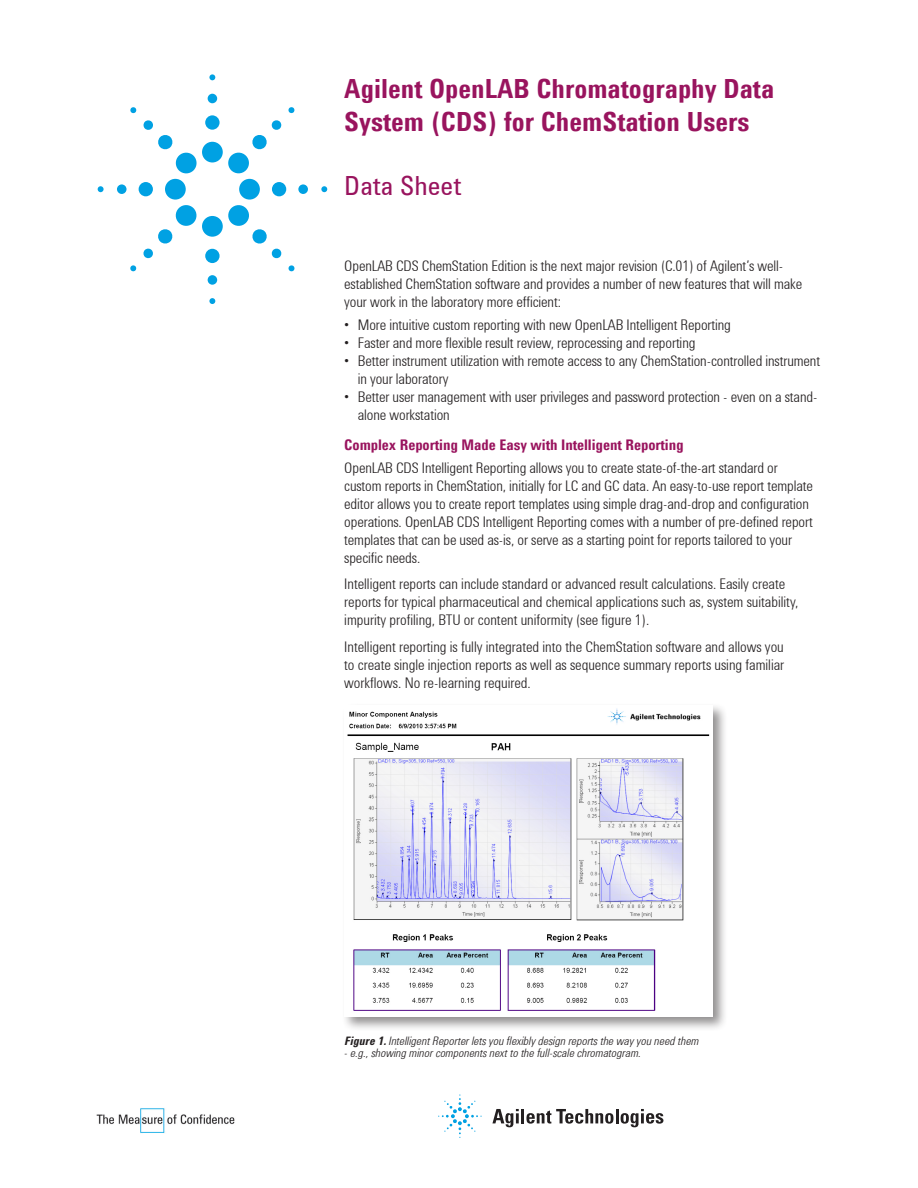
<style>
.page{position:relative;width:918px;height:1188px;background:#fff}
.page>*{position:absolute;margin:0;border:0;box-sizing:border-box;transform-origin:0 0}
.t1{font:700 27px/32.4px "Agilent Cond TT";color:#99145e}
.t2{font:27px "Agilent Cond TT";color:#99145e}
.Body_Text{font:300 15px/18px "Agilent Cond TT";letter-spacing:-.005em;color:#231f20}
.Body_Text-2{font:700 15px "Agilent Cond TT";letter-spacing:-.005em;color:#99145e}
.Body_Text-3{font:italic 300 12px "Agilent Cond TT";color:#231f20}
.s1{font-family:"Agilent Condensed CFF";font-weight:700}
</style>
<div class="page">
<svg style="left:492px;top:1109px;width:27px;height:18px"></svg>
<hr style="left:521px;top:1109px;width:3px;height:14px;background:#231f20">
<svg style="left:526px;top:1109px;width:137px;height:18px"></svg>
<svg style="left:438px;top:1095px;width:44px;height:43px"></svg>
<div style="left:202px;top:142px;width:21px;height:20px;background:#00a1e3;border-radius:50%"></div>
<div style="left:205px;top:115px;width:15px;height:15px;background:#00a1e3;border-radius:50%"></div>
<div style="left:208px;top:94px;width:9px;height:9px;background:#00a1e3;border-radius:50%"></div>
<svg style="left:209px;top:74px;width:6px;height:6px"></svg>
<div style="left:239px;top:179px;width:21px;height:21px;background:#00a1e3;border-radius:50%"></div>
<div style="left:272px;top:182px;width:14px;height:14px;background:#00a1e3;border-radius:50%"></div>
<div style="left:298px;top:184px;width:10px;height:10px;background:#00a1e3;border-radius:50%"></div>
<svg style="left:321px;top:186px;width:6px;height:6px"></svg>
<div style="left:202px;top:216px;width:21px;height:21px;background:#00a1e3;border-radius:50%"></div>
<div style="left:205px;top:249px;width:15px;height:14px;background:#00a1e3;border-radius:50%"></div>
<div style="left:208px;top:275px;width:9px;height:10px;background:#00a1e3;border-radius:50%"></div>
<svg style="left:209px;top:298px;width:6px;height:6px"></svg>
<div style="left:165px;top:179px;width:21px;height:21px;background:#00a1e3;border-radius:50%"></div>
<div style="left:139px;top:182px;width:14px;height:14px;background:#00a1e3;border-radius:50%"></div>
<div style="left:117px;top:184px;width:10px;height:10px;background:#00a1e3;border-radius:50%"></div>
<svg style="left:98px;top:186px;width:6px;height:6px"></svg>
<svg style="left:228px;top:120px;width:54px;height:54px"></svg>
<svg style="left:288px;top:107px;width:7px;height:6px"></svg>
<svg style="left:228px;top:205px;width:54px;height:54px"></svg>
<svg style="left:288px;top:265px;width:7px;height:7px"></svg>
<svg style="left:143px;top:205px;width:54px;height:54px"></svg>
<svg style="left:130px;top:265px;width:7px;height:7px"></svg>
<svg style="left:143px;top:120px;width:54px;height:54px"></svg>
<svg style="left:130px;top:107px;width:7px;height:6px"></svg>
<img style="left:96px;top:1108px;width:139px;height:25px">
<div style="left:341px;top:703px;width:387px;height:329px;background:#231f20;opacity:.5"></div>
<img style="left:344px;top:706px;width:368px;height:311px">
<p class="t1" style="left:344px;top:72px;width:432px">Agilent OpenLAB Chromatography Data<br>System (CDS) for ChemStation Users</p>
<p class="t2" style="left:344px;top:166px;width:119px">Data Sheet</p>
<p class="Body_Text" style="left:344px;top:256px;width:459px">OpenLAB CDS ChemStation Edition is the next major revision (C.01) of Agilent’s well&shy;established ChemStation software and provides a number of new features that will make your work in the laboratory more efficient:</p>
<p class="Body_Text" style="left:344px;top:314px;width:388px">• More intuitive custom reporting with new OpenLAB Intelligent Reporting</p>
<p class="Body_Text" style="left:344px;top:332px;width:353px">• Faster and more flexible result review, reprocessing and reporting</p>
<p class="Body_Text" style="left:358px;top:350px;width:464px;text-indent:-14px">• Better instrument utilization with remote access to any ChemStation-controlled instrument in your laboratory</p>
<p class="Body_Text" style="left:358px;top:386px;width:461px;text-indent:-14px">• Better user management with user privileges and password protection - even on a stand&shy;alone workstation</p>
<p class="Body_Text-2" style="left:344px;top:434px;width:341px">Complex Reporting Made Easy with Intelligent Reporting</p>
<p class="Body_Text" style="left:344px;top:457px;width:470px">OpenLAB CDS Intelligent Reporting allows you to create state-of-the-art standard or custom reports in ChemStation, initially for LC and GC data. An easy-to-use report template editor allows you to create report templates using simple drag-and-drop and configuration operations. OpenLAB CDS Intelligent Reporting comes with a number of pre-defined report templates that can be used as-is, or serve as a starting point for reports tailored to your specific needs.</p>
<p class="Body_Text" style="left:344px;top:574px;width:456px">Intelligent reports can include standard or advanced result calculations. Easily create reports for typical pharmaceutical and chemical applications such as, system suitability, impurity profiling, BTU or content uniformity (see figure 1).</p>
<p class="Body_Text" style="left:344px;top:636px;width:442px;text-align:justify">Intelligent reporting is fully integrated into the ChemStation software and allows you to create single injection reports as well as sequence summary reports using familiar workflows. No re-learning required.</p>
<p class="Body_Text-3" style="left:344px;top:1031px;width:356px"><span class="s1">Figure 1.</span> Intelligent Reporter lets you flexibly design reports the way you need them</p>
<p class="Body_Text-3" style="left:344px;top:1044px;width:298px">- e.g., showing minor components next to the full-scale chromatogram.</p>
</div>
